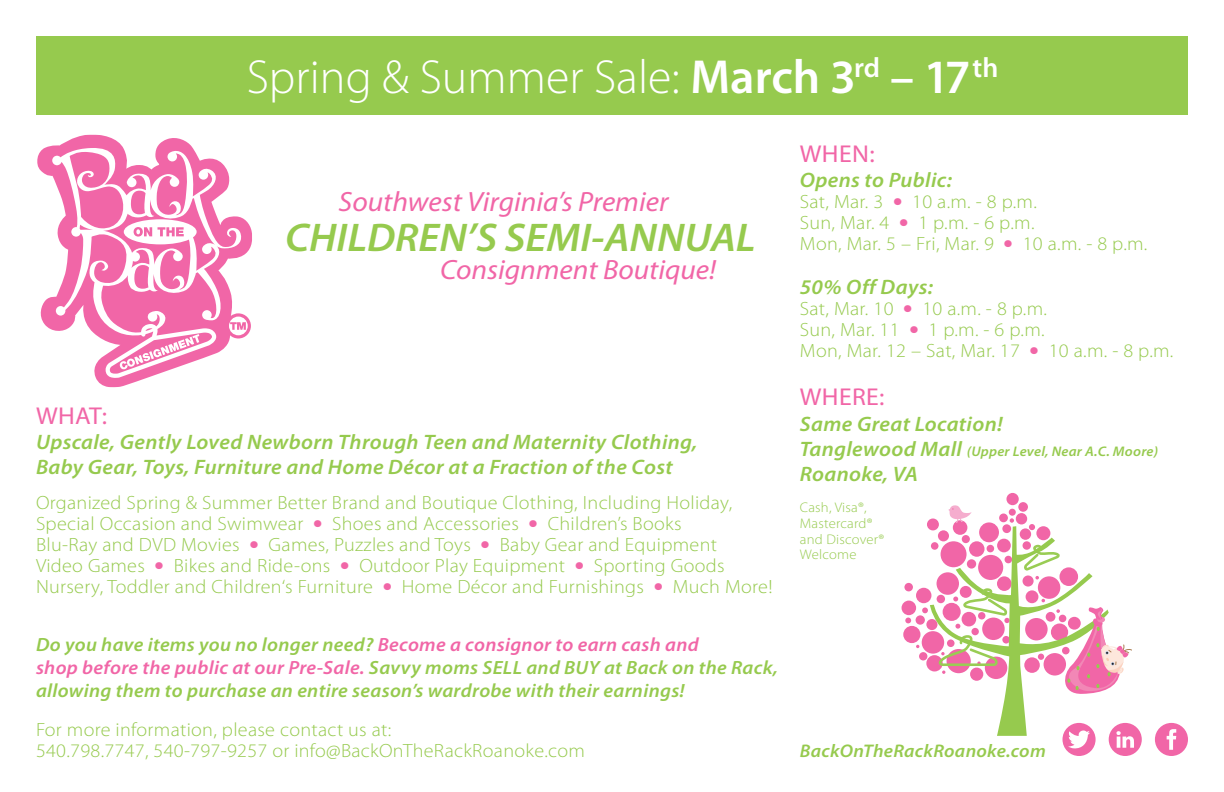
<style>
.page{position:relative;width:1224px;height:792px;background:#fff}
.page>*{position:absolute;margin:0;border:0;box-sizing:border-box;transform-origin:0 0}
.t1{font:300 48px "Myriad Pro";color:#fff}
.t2{font:italic 600 40.2px "Myriad Pro";color:#96ca4e;scale:1.05 1}
.t3{font:italic 28px "Myriad Pro";color:#f166a7;scale:1.05 1}
.t4{font:24.4px "Myriad Pro";letter-spacing:.015em;color:#f166a7;scale:1.05 1}
.t5{font:italic 600 21px/25.2px "Myriad Pro";letter-spacing:.015em;color:#96ca4e;scale:1.05 1}
.t6{font:300 19.2px/21px "Myriad Pro";letter-spacing:.015em;color:#96ca4e;scale:1.05 1}
.t7{font:italic 600 19.2px/23px "Myriad Pro";letter-spacing:.015em;color:#96ca4e;scale:1.05 1}
.t8{font:italic 600 18.4px "Myriad Pro";letter-spacing:.015em;color:#96ca4e;scale:1.05 1}
.t9{font:300 14px/15.8px "Myriad Pro";letter-spacing:.015em;color:#96ca4e;scale:1.05 1}
.t10{font:italic 600 14px "Myriad Pro";letter-spacing:.015em;color:#96ca4e;scale:1.05 1}
.s1{font-weight:600}
.s2{font-weight:900;font-size:24.4px;color:#f166a7}
.s3{color:#f166a7}
.s4{font-size:21px}
</style>
<div class="page">
<svg style="left:37px;top:135px;width:215px;height:252px"></svg>
<svg style="left:230px;top:322px;width:16px;height:8px"></svg>
<svg style="left:119px;top:334px;width:80px;height:36px"></svg>
<svg style="left:134px;top:227px;width:18px;height:10px"></svg>
<svg style="left:158px;top:227px;width:26px;height:9px"></svg>
<div style="left:36px;top:36px;width:1152px;height:79px;background:#96ca4e"></div>
<svg style="left:903px;top:626px;width:17px;height:17px"></svg>
<div style="left:902px;top:601px;width:14px;height:14px;background:#f166a7;border-radius:50%"></div>
<div style="left:1018px;top:502px;width:10px;height:10px;background:#f166a7;border-radius:50%"></div>
<div style="left:1006px;top:493px;width:13px;height:12px;background:#f166a7;border-radius:50%"></div>
<div style="left:1156px;top:724px;width:31px;height:31px;background:#f166a7;border-radius:50%"></div>
<div style="left:1155px;top:723px;width:33px;height:33px;border:2px solid #f166a7;border-radius:50%"></div>
<svg style="left:1167px;top:729px;width:9px;height:21px"></svg>
<div style="left:1063px;top:724px;width:32px;height:31px;background:#f166a7;border-radius:50%"></div>
<div style="left:1062px;top:723px;width:34px;height:33px;border:2px solid #f166a7;border-radius:50%"></div>
<div style="left:1110px;top:724px;width:31px;height:31px;background:#f166a7;border-radius:50%"></div>
<div style="left:1109px;top:723px;width:33px;height:33px;border:2px solid #f166a7;border-radius:50%"></div>
<svg style="left:905px;top:505px;width:229px;height:244px"></svg>
<p class="t1" style="left:247px;top:48px;width:753px">Spring &amp; Summer Sale: <span class="s1">March 3</span><sup>rd</sup> <span class="s1">– 17</span><sup>th</sup></p>
<p class="t3" style="left:339px;top:184px;width:316px">Southwest Virginia’s Premier</p>
<p class="t2" style="left:285px;top:212px;width:450px">CHILDREN’S SEMI-ANNUAL</p>
<p class="t3" style="left:440px;top:252px;width:264px">Consignment Boutique!</p>
<p class="t4" style="left:36px;top:401px;width:69px">WHAT:</p>
<p class="t5" style="left:36px;top:429px;width:631px">Upscale, Gently Loved Newborn Through Teen and Maternity Clothing,<br>Baby Gear, Toys, Furniture and Home Décor at a Fraction of the Cost</p>
<p class="t6" style="left:36px;top:492px;width:665px">Organized Spring &amp; Summer Better Brand and Boutique Clothing, Including Holiday,<br>Special Occasion and Swimwear <span class="s2">•</span> Shoes and Accessories <span class="s2">•</span> Children’s Books</p>
<p class="t6" style="left:36px;top:534px;width:657px">Blu-Ray and DVD Movies <span class="s2">•</span> Games, Puzzles and Toys <span class="s2">•</span> Baby Gear and Equipment<br>Video Games <span class="s2">•</span> Bikes and Ride-ons <span class="s2">•</span> Outdoor Play Equipment <span class="s2">•</span> Sporting Goods</p>
<p class="t6" style="left:36px;top:576px;width:703px">Nursery, Toddler and Children‘s Furniture <span class="s2">•</span> Home Décor and Furnishings <span class="s2">•</span> Much More!</p>
<p class="t7" style="left:36px;top:633px;width:708px">Do you have items you no longer need? <span class="s3">Become a consignor to earn cash and<br>shop before the public at our Pre-Sale.</span> Savvy moms SELL and BUY at Back on the Rack, allowing them to purchase an entire season’s wardrobe with their earnings!</p>
<p class="t6" style="left:36px;top:719px;width:340px">For more information, please contact us at:</p>
<p class="t6" style="left:36px;top:740px;width:524px">540.798.7747, 540-797-9257 or info@BackOnTheRackRoanoke.com</p>
<p class="t4" style="left:800px;top:138px;width:73px">WHEN:</p>
<p class="t5" style="left:800px;top:167px;width:146px">Opens to Public:</p>
<p class="t6" style="left:800px;top:191px;width:227px">Sat, Mar. 3 <span class="s2">•</span> 10 a.m. - 8 p.m.</p>
<p class="t6" style="left:800px;top:212px;width:225px">Sun, Mar. 4 <span class="s2">•</span> 1 p.m. - 6 p.m.</p>
<p class="t6" style="left:800px;top:233px;width:333px">Mon, Mar. 5 – Fri, Mar. 9 <span class="s2">•</span> 10 a.m. - 8 p.m.</p>
<p class="t5" style="left:800px;top:274px;width:128px">50% Off Days:</p>
<p class="t6" style="left:800px;top:298px;width:237px">Sat, Mar. 10 <span class="s2">•</span> 10 a.m. - 8 p.m.</p>
<p class="t6" style="left:800px;top:319px;width:235px">Sun, Mar. 11 <span class="s2">•</span> 1 p.m. - 6 p.m.</p>
<p class="t6" style="left:800px;top:340px;width:357px">Mon, Mar. 12 – Sat, Mar. 17 <span class="s2">•</span> 10 a.m. - 8 p.m.</p>
<p class="t4" style="left:800px;top:382px;width:82px">WHERE:</p>
<p class="t5" style="left:800px;top:410px;width:195px">Same Great Location!</p>
<p class="t10" style="left:800px;top:442px;width:343px"><span class="s4">Tanglewood Mall</span> (Upper Level, Near A.C. Moore)</p>
<p class="t5" style="left:800px;top:461px;width:114px">Roanoke, VA</p>
<p class="t9" style="left:800px;top:500px;width:82px">Cash, Visa®,<br>Mastercard® and Discover®<br>Welcome</p>
<p class="t8" style="left:800px;top:739px;width:236px">BackOnTheRackRoanoke.com</p>
</div>
